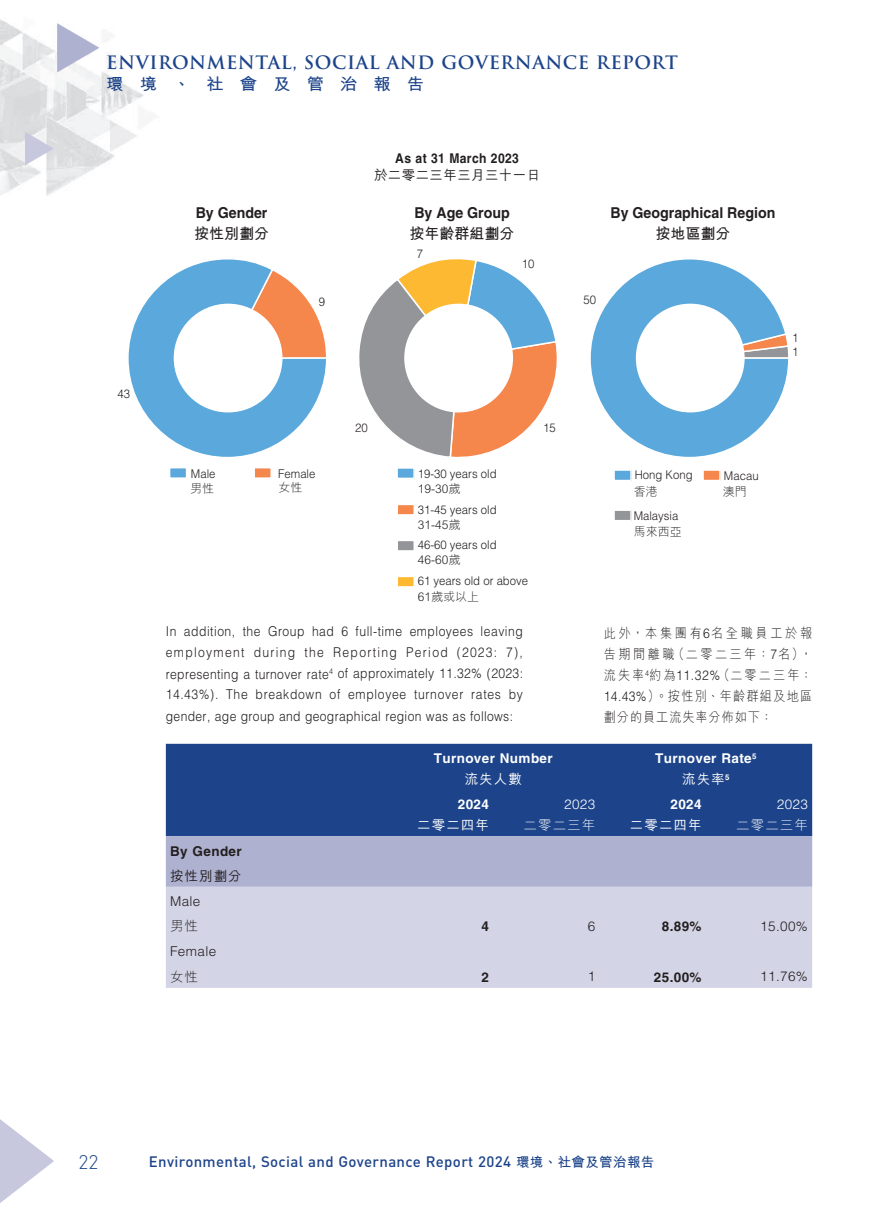
<style>
.page{position:relative;width:893px;height:1212px;background:#fff}
.page>*{position:absolute;margin:0;border:0;box-sizing:border-box;transform-origin:0 0}
.t1{font:300 19.5px "DIN Pro";color:#1d448a}
.t2{font:700 18px "Trajan Pro";letter-spacing:.03em;color:#1d448a}
.t3{font:700 16.5px "M Hei HK";letter-spacing:.93em;color:#1d448a;scale:1.05 1}
.t4{font:500 15px "DIN Pro";letter-spacing:.025em;color:#1d448a}
.t5{font:700 15px "Helvetica LT Std";color:#231f20;scale:.95 1}
.t6{font:700 15px "M Hei HK";color:#231f20}
.t7{font:300 13.5px/21px "Helvetica LT Std";letter-spacing:.03em;color:#231f20;text-align:justify;scale:.9 1}
.t8{font:300 13.5px/21px "M Hei HK";letter-spacing:.135em;color:#231f20;text-align:justify;scale:.9 1}
.t9{font:700 13.5px "Helvetica LT Std";letter-spacing:.03em;color:#fff}
.t10{font:300 13.5px "Helvetica LT Std";letter-spacing:.03em;color:#231f20}
.t11{font:700 13.5px "Helvetica LT Std";letter-spacing:.03em;color:#231f20}
.t12{font:500 13.5px "M Hei HK";letter-spacing:.08em;color:#fff}
.t13{font:500 13.5px "M Hei HK";letter-spacing:.03em;color:#231f20}
.t14{font:700 13.5px "Helvetica LT Std";letter-spacing:.03em;color:#231f20;scale:.9 1}
.t15{font:300 13.5px "M Hei HK";letter-spacing:.08em;color:#fff}
.t16{font:300 13.5px "Helvetica LT Std";letter-spacing:.03em;color:#fff}
.t17{font:300 13.5px "M Hei HK";letter-spacing:.135em;color:#231f20}
.t18{font:300 12px "Helvetica LT Std";color:#231f20;scale:.95 1}
.t19{font:300 12px "M Hei HK";color:#231f20}
.s1{font-family:"Helvetica LT Std"}
.s2{font-family:"M Hei HK";font-weight:700;font-size:13.5px}
</style>
<div class="page">
<img style="left:0;top:19px;width:152px;height:177px">
<svg style="left:57px;top:23px;width:42px;height:49px"></svg>
<svg style="left:25px;top:132px;width:29px;height:33px"></svg>
<svg style="left:0;top:1119px;width:54px;height:84px"></svg>
<svg style="left:128px;top:259px;width:198px;height:198px"></svg>
<div style="left:174px;top:304px;width:108px;height:108px;background:#fff;border-radius:50%"></div>
<div style="left:170px;top:468px;width:17px;height:10px;background:#5ba8dc"></div>
<div style="left:169px;top:467px;width:18px;height:12px;border:2px solid #fff"></div>
<div style="left:254px;top:468px;width:17px;height:10px;background:#f5874d"></div>
<div style="left:253px;top:467px;width:19px;height:12px;border:2px solid #fff"></div>
<svg style="left:359px;top:259px;width:198px;height:198px"></svg>
<div style="left:404px;top:304px;width:109px;height:108px;background:#fff;border-radius:50%"></div>
<div style="left:397px;top:468px;width:17px;height:10px;background:#5ba8dc"></div>
<div style="left:396px;top:467px;width:19px;height:12px;border:2px solid #fff"></div>
<div style="left:397px;top:504px;width:17px;height:11px;background:#f5874d"></div>
<div style="left:396px;top:504px;width:19px;height:12px;border:2px solid #fff"></div>
<div style="left:397px;top:540px;width:17px;height:11px;background:#939598"></div>
<div style="left:396px;top:540px;width:19px;height:12px;border:2px solid #fff"></div>
<div style="left:397px;top:576px;width:17px;height:11px;background:#fdb931"></div>
<div style="left:396px;top:576px;width:19px;height:12px;border:2px solid #fff"></div>
<svg style="left:590px;top:259px;width:199px;height:198px"></svg>
<div style="left:636px;top:304px;width:109px;height:108px;background:#fff;border-radius:50%"></div>
<div style="left:614px;top:470px;width:17px;height:10px;background:#5ba8dc"></div>
<div style="left:613px;top:469px;width:19px;height:12px;border:2px solid #fff"></div>
<div style="left:703px;top:470px;width:17px;height:10px;background:#f5874d"></div>
<div style="left:702px;top:469px;width:19px;height:12px;border:2px solid #fff"></div>
<div style="left:614px;top:510px;width:17px;height:11px;background:#939598"></div>
<div style="left:613px;top:509px;width:19px;height:12px;border:2px solid #fff"></div>
<div style="left:166px;top:744px;width:646px;height:92px;background:#1d448a"></div>
<div style="left:166px;top:836px;width:646px;height:51px;background:#afb1d0"></div>
<div style="left:166px;top:887px;width:646px;height:101px;background:#d3d4e5"></div>
<h2 class="t2" style="left:106px;top:51px;width:573px">ENVIRONMENTAL, SOCIAL AND GOVERNANCE REPORT</h2>
<p class="t3" style="left:106px;top:72px;width:304px">環境、社會及管治報告</p>
<p class="t18" style="left:117px;top:386px;width:15px">43</p>
<p class="t5" style="left:196px;top:204px;width:77px">By Gender</p>
<p class="t6" style="left:194px;top:222px;width:76px">按性別劃分</p>
<p class="t18" style="left:319px;top:294px;width:8px">9</p>
<p class="t14" style="left:395px;top:150px;width:139px">As at 31 March 2023</p>
<p class="t13" style="left:374px;top:165px;width:168px">於二零二三年三月三十一日</p>
<p class="t5" style="left:414px;top:204px;width:102px">By Age Group</p>
<p class="t6" style="left:410px;top:222px;width:106px">按年齡群組劃分</p>
<p class="t18" style="left:417px;top:247px;width:8px">7</p>
<p class="t18" style="left:522px;top:257px;width:15px">10</p>
<p class="t5" style="left:610px;top:204px;width:175px">By Geographical Region</p>
<p class="t6" style="left:655px;top:222px;width:76px">按地區劃分</p>
<p class="t18" style="left:583px;top:292px;width:15px">50</p>
<p class="t18" style="left:792px;top:330px;width:8px">1</p>
<p class="t18" style="left:792px;top:344px;width:8px">1</p>
<p class="t18" style="left:355px;top:420px;width:15px">20</p>
<p class="t18" style="left:543px;top:420px;width:15px">15</p>
<p class="t18" style="left:191px;top:466px;width:27px">Male</p>
<p class="t18" style="left:278px;top:466px;width:41px">Female</p>
<p class="t19" style="left:190px;top:480px;width:25px">男性</p>
<p class="t19" style="left:278px;top:480px;width:25px">女性</p>
<p class="t18" style="left:418px;top:466px;width:85px">19-30 years old</p>
<p class="t18" style="left:418px;top:503px;width:85px">31-45 years old</p>
<p class="t19" style="left:418px;top:480px;width:44px">19-30歲</p>
<p class="t19" style="left:418px;top:516px;width:44px">31-45歲</p>
<p class="t18" style="left:418px;top:537px;width:85px">46-60 years old</p>
<p class="t19" style="left:418px;top:551px;width:44px">46-60歲</p>
<p class="t18" style="left:418px;top:573px;width:118px">61 years old or above</p>
<p class="t19" style="left:418px;top:588px;width:63px">61歲或以上</p>
<p class="t18" style="left:635px;top:467px;width:63px">Hong Kong</p>
<p class="t18" style="left:724px;top:468px;width:38px">Macau</p>
<p class="t19" style="left:634px;top:483px;width:25px">香港</p>
<p class="t19" style="left:723px;top:483px;width:25px">澳門</p>
<p class="t18" style="left:634px;top:508px;width:49px">Malaysia</p>
<p class="t19" style="left:634px;top:523px;width:49px">馬來西亞</p>
<p class="t7" style="left:166px;top:621px;width:398px">In addition, the Group had 6 full-time employees leaving employment during the Reporting Period (2023: 7), representing a turnover rate<sup>4</sup> of approximately 11.32% (2023:<br>14.43%). The breakdown of employee turnover rates by gender, age group and geographical region was as follows:</p>
<p class="t9" style="left:434px;top:750px;width:120px">Turnover Number</p>
<p class="t12" style="left:465px;top:769px;width:59px">流失人數</p>
<p class="t8" style="left:604px;top:622px;width:233px">此外，本集團有<span class="s1">6</span>名全職員工於報告期間離職（二零二三年：<span class="s1">7</span>名），流失率<sup>4</sup>約為<span class="s1">11.32%</span>（二零二三年：<span class="s1">14.43%</span>）。按性別、年齡群組及地區劃分的員工流失率分佈如下：</p>
<p class="t9" style="left:655px;top:750px;width:103px">Turnover Rate<sup>5</sup></p>
<p class="t12" style="left:682px;top:769px;width:49px">流失率<sup>5</sup></p>
<p class="t9" style="left:458px;top:796px;width:33px">2024</p>
<p class="t12" style="left:417px;top:815px;width:73px">二零二四年</p>
<p class="t16" style="left:564px;top:796px;width:33px">2023</p>
<p class="t15" style="left:524px;top:816px;width:73px">二零二三年</p>
<p class="t9" style="left:670px;top:796px;width:33px">2024</p>
<p class="t12" style="left:630px;top:815px;width:73px">二零二四年</p>
<p class="t16" style="left:777px;top:796px;width:33px">2023</p>
<p class="t15" style="left:736px;top:816px;width:73px">二零二三年</p>
<p class="t11" style="left:170px;top:842px;width:73px">By Gender</p>
<p class="t13" style="left:170px;top:866px;width:73px">按性別劃分</p>
<p class="t10" style="left:170px;top:892px;width:32px">Male</p>
<p class="t17" style="left:170px;top:917px;width:30px">男性</p>
<p class="t11" style="left:481px;top:918px;width:9px">4</p>
<p class="t10" style="left:588px;top:917px;width:9px">6</p>
<p class="t11" style="left:662px;top:918px;width:41px">8.89%</p>
<p class="t10" style="left:760px;top:917px;width:49px">15.00%</p>
<p class="t10" style="left:170px;top:943px;width:48px">Female</p>
<p class="t17" style="left:170px;top:967px;width:30px">女性</p>
<p class="t11" style="left:481px;top:969px;width:9px">2</p>
<p class="t10" style="left:588px;top:968px;width:9px">1</p>
<p class="t11" style="left:654px;top:969px;width:49px">25.00%</p>
<p class="t10" style="left:760px;top:968px;width:49px">11.76%</p>
<h1 class="t1" style="left:78px;top:1149px;width:22px">22</h1>
<p class="t4" style="left:149px;top:1152px;width:507px">Environmental, Social and Governance Report 2024 <span class="s2">環境、社會及管治報告</span></p>
</div>
